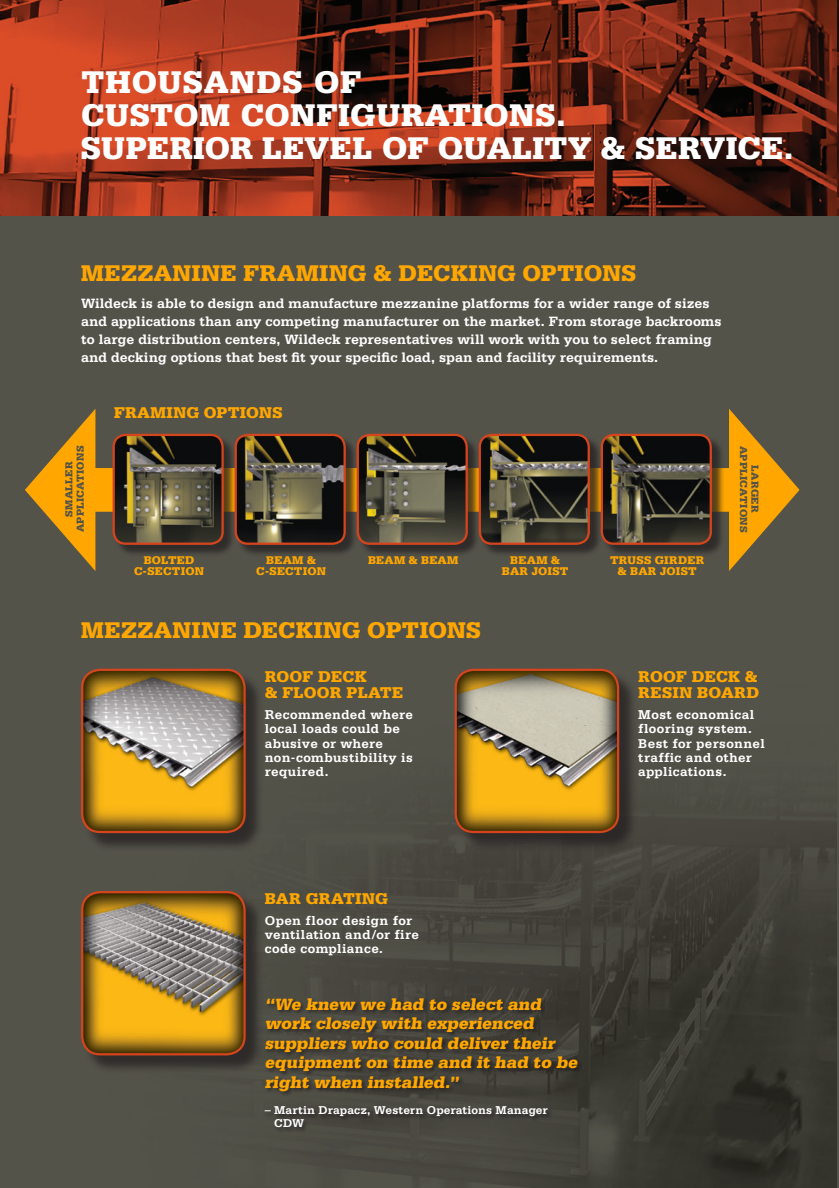
<style>
.page{position:relative;width:839px;height:1188px;background:#fff}
.page>*{position:absolute;margin:0;border:0;box-sizing:border-box;transform-origin:0 0}
.t1{font:900 33px/33px "Serifa BT";letter-spacing:.01em;color:#fff}
.t2{font:900 24px "Serifa";letter-spacing:.01em;color:#ffa700}
.t3{font:900 17.25px/19.5px "Serifa";color:#ffa700}
.t4{font:900 16.5px/16.5px "Serifa";letter-spacing:.01em;color:#ffa700}
.t5{font:700 14.25px/18px "Serifa";color:#fff}
.t6{font:700 13.5px/14.2px "Serifa";letter-spacing:.03em;color:#fff}
.t7{font:700 12px/12.8px "Serifa";letter-spacing:.01em;color:#fff}
.t8{font:900 11.85px/11.1px "Serifa";letter-spacing:.02em;color:#ffa700;text-align:center}
.t9{font:900 10.8px/11.1px "Serifa";letter-spacing:.025em;color:#535249;text-align:center}
</style>
<div class="page">
<img style="left:0;top:216px;width:838px;height:972px">
<svg style="left:25px;top:409px;width:774px;height:162px;background:#7f6837"></svg>
<div style="left:264px;top:997px;width:318px;height:136px;background:#231f20;opacity:.75"></div>
<div style="left:83px;top:671px;width:181px;height:181px;background:#231f20;opacity:.75"></div>
<img style="left:82px;top:670px;width:162px;height:162px">
<div style="left:81px;top:669px;width:164px;height:164px;border:2px solid #d5451d;border-radius:18px"></div>
<div style="left:456px;top:671px;width:181px;height:181px;background:#231f20;opacity:.75"></div>
<img style="left:455px;top:670px;width:162px;height:162px">
<div style="left:454px;top:669px;width:165px;height:164px;border:2px solid #d5451d;border-radius:18px"></div>
<div style="left:83px;top:893px;width:181px;height:181px;background:#231f20;opacity:.75"></div>
<img style="left:82px;top:892px;width:162px;height:162px">
<div style="left:81px;top:891px;width:164px;height:164px;border:2px solid #d5451d;border-radius:18px"></div>
<div style="left:236px;top:435px;width:122px;height:123px;background:#231f20;opacity:.75"></div>
<img style="left:236px;top:435px;width:108px;height:109px">
<div style="left:234px;top:434px;width:111px;height:111px;border:2px solid #d5451d;border-radius:12px"></div>
<div style="left:114px;top:435px;width:122px;height:123px;background:#231f20;opacity:.75"></div>
<img style="left:114px;top:435px;width:108px;height:109px">
<div style="left:112px;top:434px;width:111px;height:111px;border:2px solid #d5451d;border-radius:12px"></div>
<div style="left:358px;top:435px;width:122px;height:123px;background:#231f20;opacity:.75"></div>
<img style="left:357px;top:435px;width:109px;height:109px">
<div style="left:356px;top:434px;width:111px;height:111px;border:2px solid #d5451d;border-radius:12px"></div>
<div style="left:479px;top:435px;width:123px;height:123px;background:#231f20;opacity:.75"></div>
<img style="left:479px;top:435px;width:109px;height:109px">
<div style="left:478px;top:434px;width:111px;height:111px;border:2px solid #d5451d;border-radius:12px"></div>
<div style="left:601px;top:435px;width:123px;height:123px;background:#231f20;opacity:.75"></div>
<img style="left:601px;top:435px;width:109px;height:109px">
<div style="left:600px;top:434px;width:111px;height:111px;border:2px solid #d5451d;border-radius:12px"></div>
<img style="left:0;top:0;width:838px;height:216px">
<hr style="left:837px;top:376px;width:1px;height:263px;background:#309339">
<h1 class="t1" style="left:81px;top:64px;width:713px">THOUSANDS OF<br>CUSTOM CONFIGURATIONS.<br>SUPERIOR LEVEL OF QUALITY &amp; SERVICE.</h1>
<h1 class="t1" style="left:68px;top:65px;width:713px">THOUSANDS OF<br>CUSTOM CONFIGURATIONS.<br>SUPERIOR LEVEL OF QUALITY &amp; SERVICE.</h1>
<h2 class="t2" style="left:81px;top:259px;width:556px">MEZZANINE FRAMING &amp; DECKING OPTIONS</h2>
<p class="t5" style="left:81px;top:294px;width:641px">Wildeck is able to design and manufacture mezzanine platforms for a wider range of sizes and applications than any competing manufacturer on the market. From storage backrooms to large distribution centers, Wildeck representatives will work with you to select framing and decking options that best fit your specific load, span and facility requirements.</p>
<p class="t4" style="left:114px;top:404px;width:170px">FRAMING OPTIONS</p>
<p class="t9" style="left:63px;top:532px;width:88px;rotate:-90deg">SMALLER<br>APPLICATIONS</p>
<p class="t9" style="left:760px;top:446px;width:88px;rotate:90deg">LARGER<br>APPLICATIONS</p>
<p class="t8" style="left:256px;top:555px;width:71px">BEAM &amp;<br>C-SECTION</p>
<p class="t8" style="left:501px;top:555px;width:68px">BEAM &amp;<br>BAR JOIST</p>
<p class="t8" style="left:134px;top:555px;width:71px">BOLTED<br>C-SECTION</p>
<p class="t8" style="left:368px;top:555px;width:92px">BEAM &amp; BEAM</p>
<p class="t8" style="left:609px;top:555px;width:96px">TRUSS GIRDER &amp; BAR JOIST</p>
<h2 class="t2" style="left:81px;top:616px;width:401px">MEZZANINE DECKING OPTIONS</h2>
<p class="t4" style="left:264px;top:668px;width:140px">ROOF DECK<br>&amp; FLOOR PLATE</p>
<p class="t6" style="left:264px;top:707px;width:150px">Recommended where local loads could be abusive or where non-combustibility is required.</p>
<p class="t4" style="left:264px;top:890px;width:125px">BAR GRATING</p>
<p class="t6" style="left:264px;top:913px;width:156px">Open floor design for ventilation and/or fire code compliance.</p>
<p class="t3" style="left:264px;top:994px;width:316px">“We knew we had to select and work closely with experienced suppliers who could deliver their equipment on time and it had to be right when installed.”</p>
<p class="t7" style="left:274px;top:1103px;width:275px;text-indent:-9px">– Martin Drapacz, Western Operations Manager<br>CDW</p>
<p class="t4" style="left:638px;top:668px;width:122px">ROOF DECK &amp;<br>RESIN BOARD</p>
<p class="t6" style="left:638px;top:707px;width:128px">Most economical flooring system.<br>Best for personnel traffic and other applications.</p>
</div>
